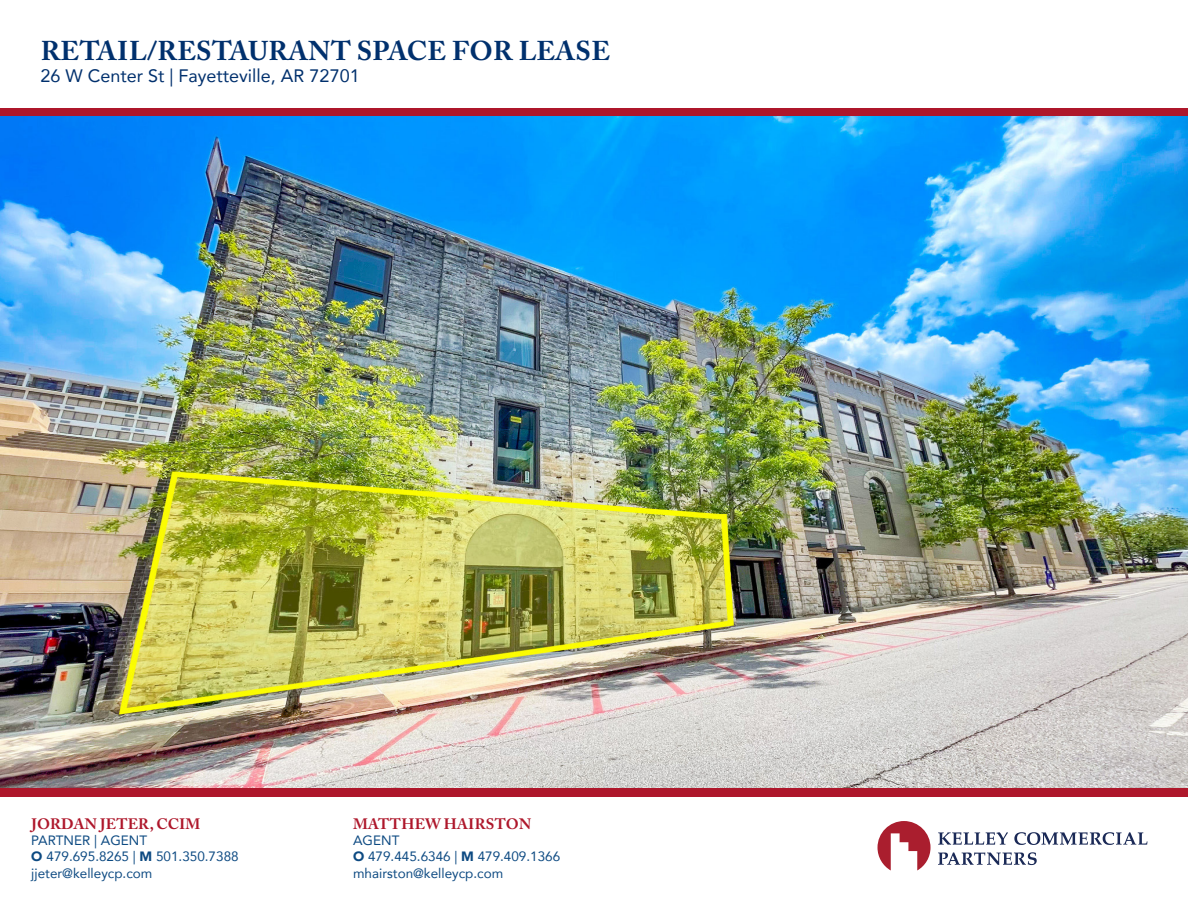
<style>
.page{position:relative;width:1188px;height:918px;background:#fff}
.page>*{position:absolute;margin:0;border:0;box-sizing:border-box;transform-origin:0 0}
.t1{font:700 27px "Adobe Caslon Pro";letter-spacing:.015em;color:#00306d}
.t2{font:18px "Avenir";color:#00306d}
.t3{font:700 15px "Adobe Caslon Pro";letter-spacing:.015em;color:#ae172b}
.t4{font:13.5px/16.2px "Avenir";color:#0d4a82}
.s1{font-weight:900}
</style>
<div class="page">
<svg style="left:878px;top:821px;width:53px;height:49px"></svg>
<svg style="left:938px;top:832px;width:70px;height:13px"></svg>
<svg style="left:1014px;top:832px;width:134px;height:13px"></svg>
<svg style="left:938px;top:852px;width:99px;height:13px"></svg>
<div style="left:0;top:108px;width:1188px;height:9px;background:#ae172b"></div>
<div style="left:0;top:788px;width:1188px;height:8px;background:#ae172b"></div>
<img style="left:0;top:117px;width:1188px;height:671px">
<h1 class="t1" style="left:41px;top:35px;width:571px">RETAIL/RESTAURANT SPACE FOR LEASE</h1>
<h2 class="t2" style="left:40px;top:61px;width:321px">26 W Center St | Fayetteville, AR 72701</h2>
<p class="t3" style="left:31px;top:815px;width:171px">JORDAN JETER, CCIM</p>
<p class="t4" style="left:31px;top:832px;width:209px">PARTNER | AGENT<br><span class="s1">O</span> 479.695.8265 | <span class="s1">M</span> 501.350.7388 jjeter@kelleycp.com</p>
<p class="t3" style="left:353px;top:815px;width:180px">MATTHEW HAIRSTON</p>
<p class="t4" style="left:353px;top:832px;width:209px">AGENT<br><span class="s1">O</span> 479.445.6346 | <span class="s1">M</span> 479.409.1366 mhairston@kelleycp.com</p>
</div>
